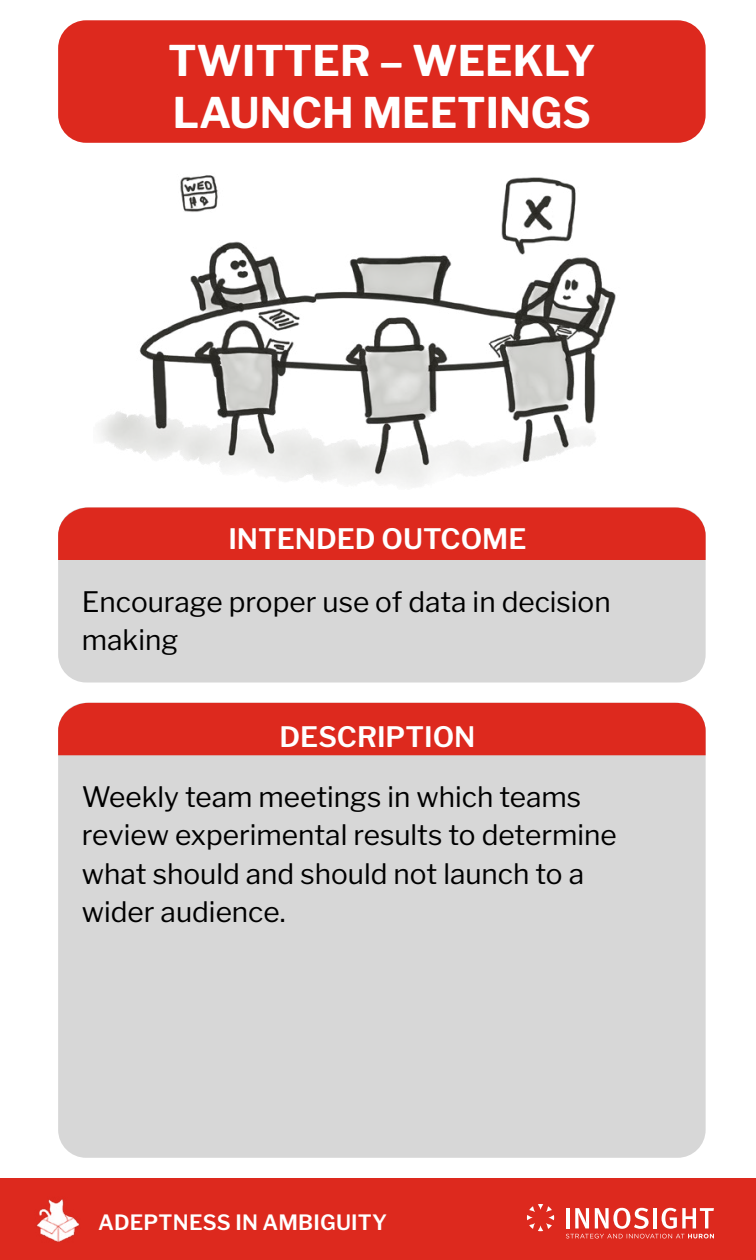
<style>
.page{position:relative;width:756px;height:1260px;background:#fff}
.page>*{position:absolute;margin:0;border:0;box-sizing:border-box;transform-origin:0 0}
.t1{font:700 42px/52.5px "Libre Franklin";color:#fff}
.t2{font:28px/38.5px "Libre Franklin";color:#000}
.t3{font:600 28px "Libre Franklin";color:#fff}
.t4{font:600 21px "Libre Franklin";letter-spacing:.01em;color:#fff}
</style>
<div class="page">
<div style="left:0;top:1179px;width:756px;height:81px;background:#dd291e"></div>
<img style="left:36px;top:1199px;width:44px;height:43px">
<svg style="left:527px;top:1204px;width:27px;height:27px"></svg>
<svg style="left:566px;top:1208px;width:148px;height:30px"></svg>
<div style="left:58px;top:20px;width:648px;height:123px;background:#dd291e;border-radius:28px"></div>
<div style="left:58px;top:703px;width:648px;height:455px;background:#d7d7d7;border-radius:28px"></div>
<div style="left:58px;top:703px;width:648px;height:52px;background:#dd291e"></div>
<div style="left:58px;top:508px;width:648px;height:174px;background:#d7d7d7;border-radius:28px"></div>
<div style="left:58px;top:508px;width:648px;height:52px;background:#dd291e"></div>
<img style="left:98px;top:175px;width:518px;height:312px">
<h1 class="t1" style="left:168px;top:34px;width:429px">TWITTER – WEEKLY<br>LAUNCH MEETINGS</h1>
<p class="t3" style="left:228px;top:522px;width:300px">INTENDED OUTCOME</p>
<p class="t2" style="left:82px;top:582px;width:530px">Encourage proper use of data in decision making</p>
<p class="t3" style="left:280px;top:720px;width:197px">DESCRIPTION</p>
<p class="t2" style="left:82px;top:777px;width:536px">Weekly team meetings in which teams review experimental results to determine what should and should not launch to a wider audience.</p>
<p class="t4" style="left:98px;top:1209px;width:291px">ADEPTNESS IN AMBIGUITY</p>
</div>
